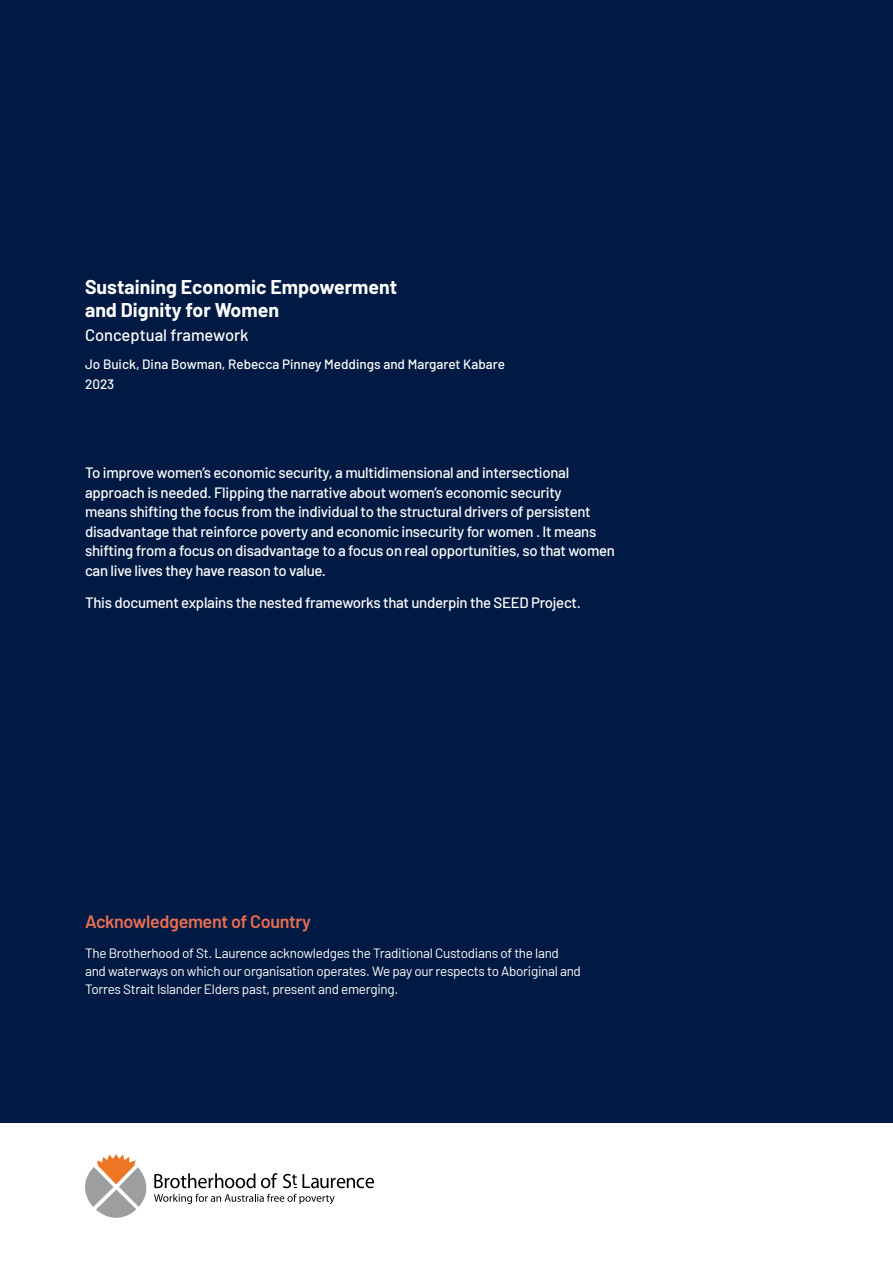
<style>
.page{position:relative;width:893px;height:1263px;background:#fff}
.page>*{position:absolute;margin:0;border:0;box-sizing:border-box;transform-origin:0 0}
.t1{font:700 19.5px/22.5px "Barlow";color:#fff}
.Imprint_page{font:600 18px "Barlow";letter-spacing:-.02em;color:#eb6d52}
.t2{font:500 16.5px "Barlow";color:#fff}
.Imprint_page-2{font:500 15px/19.5px "Barlow";letter-spacing:-.02em;color:#fff}
.Imprint_page-3{font:13.5px/18px "Barlow";letter-spacing:-.02em;color:#fff}
.t3{font:500 13.5px "Barlow";color:#fff}
</style>
<div class="page">
<div style="left:0;top:0;width:893px;height:1123px;background:#001a43"></div>
<svg style="left:85px;top:1154px;width:289px;height:64px"></svg>
<p class="t1" style="left:85px;top:274px;width:314px">Sustaining Economic Empowerment and Dignity for Women</p>
<p class="t2" style="left:85px;top:322px;width:165px">Conceptual framework</p>
<p class="t3" style="left:85px;top:354px;width:421px">Jo Buick, Dina Bowman, Rebecca Pinney Meddings and Margaret Kabare</p>
<p class="t3" style="left:85px;top:374px;width:31px">2023</p>
<p class="Imprint_page-2" style="left:85px;top:462px;width:531px">To improve women’s economic security, a multidimensional and intersectional approach is needed. Flipping the narrative about women’s economic security<br>means shifting the focus from the individual to the structural drivers of persistent disadvantage that reinforce poverty and economic insecurity for women . It means shifting from a focus on disadvantage to a focus on real opportunities, so that women can live lives they have reason to value.</p>
<p class="Imprint_page-2" style="left:85px;top:592px;width:497px">This document explains the nested frameworks that underpin the SEED Project.</p>
<p class="Imprint_page" style="left:85px;top:908px;width:228px">Acknowledgement of Country</p>
<p class="Imprint_page-3" style="left:85px;top:943px;width:497px">The Brotherhood of St. Laurence acknowledges the Traditional Custodians of the land and waterways on which our organisation operates. We pay our respects to Aboriginal and<br>Torres Strait Islander Elders past, present and emerging.</p>
</div>
